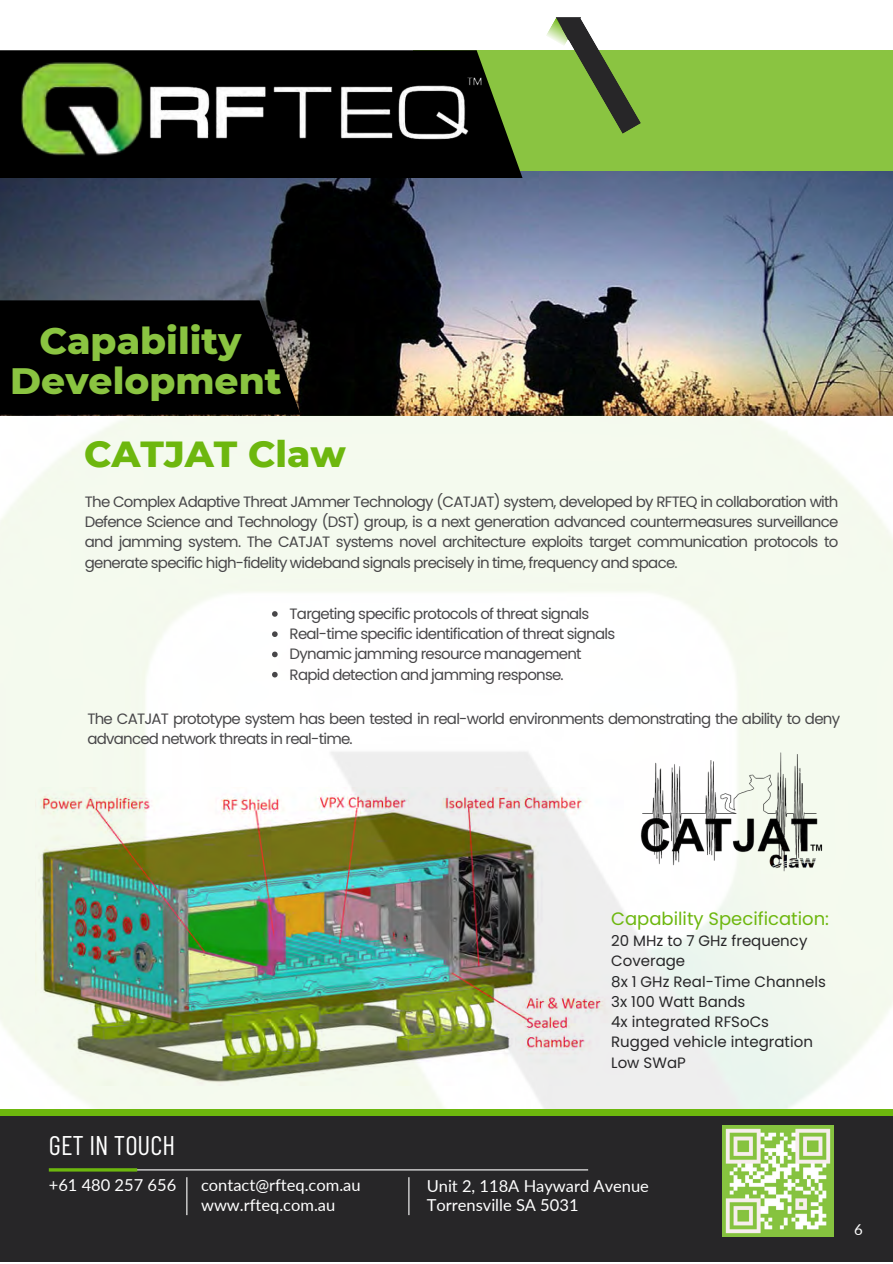
<style>
.page{position:relative;width:893px;height:1264px;background:#fff}
.page>*{position:absolute;margin:0;border:0;box-sizing:border-box;transform-origin:0 0}
.t1{font:800 37.5px "Montserrat";color:#8ac441}
.t2{font:800 37.05px "Montserrat";color:#6db70e}
.t3{font:27px "Barlow Condensed";color:#fff}
.t4{font:18px "Poppins";color:#6db70e}
.t5{font:16.5px "Lato";color:#fff}
.t6{font:15px/20.2px "Poppins";letter-spacing:-.05em;color:#484749;text-align:justify}
.t7{font:15px/20.2px "Poppins";color:#272628}
.t8{font:15px "Lato";color:#fff}
</style>
<div class="page">
<img style="left:0;top:171px;width:892px;height:937px">
<img style="left:35px;top:787px;width:588px;height:298px">
<img style="left:611px;top:721px;width:226px;height:170px">
<svg style="left:272px;top:611px;width:5px;height:5px"></svg>
<svg style="left:272px;top:631px;width:5px;height:6px"></svg>
<svg style="left:272px;top:651px;width:5px;height:6px"></svg>
<svg style="left:272px;top:672px;width:5px;height:5px"></svg>
<div style="left:0;top:300px;width:300px;height:115px;background:#000"></div>
<div style="left:0;top:1112px;width:892px;height:150px;background:#272628"></div>
<div style="left:0;top:1108px;width:892px;height:7px;background:#6db70e"></div>
<hr style="left:51px;top:1169px;width:537px;height:1px;background:#fff">
<hr style="left:49px;top:1168px;width:88px;height:3px;background:#6db70e">
<hr style="left:186px;top:1177px;width:1px;height:38px;background:#fff">
<hr style="left:408px;top:1177px;width:1px;height:38px;background:#fff">
<img style="left:722px;top:1125px;width:111px;height:111px">
<div style="left:413px;top:51px;width:479px;height:120px;background:#8ac441"></div>
<svg style="left:522px;top:17px;width:119px;height:156px"></svg>
<svg style="left:0;top:50px;width:522px;height:128px;background:#101608"></svg>
<img style="left:17px;top:54px;width:141px;height:107px">
<img style="left:107px;top:64px;width:403px;height:99px">
<p class="t1" style="left:39px;top:318px;width:203px">Capability</p>
<p class="t1" style="left:10px;top:357px;width:273px">Development</p>
<p class="t2" style="left:84px;top:431px;width:263px">CATJAT Claw</p>
<p class="t6" style="left:85px;top:491px;width:755px">The Complex Adaptive Threat JAmmer Technology (CATJAT) system, developed by RFTEQ in collaboration with Defence Science and Technology (DST) group, is a next generation advanced countermeasures surveillance and jamming system. The CATJAT systems novel architecture exploits target communication protocols to generate specific high-fidelity wideband signals precisely in time, frequency and space.</p>
<p class="t6" style="left:289px;top:603px;width:301px">Targeting specific protocols of threat signals</p>
<p class="t6" style="left:289px;top:624px;width:327px">Real-time specific identification of threat signals</p>
<p class="t6" style="left:289px;top:644px;width:293px">Dynamic jamming resource management</p>
<p class="t6" style="left:289px;top:664px;width:275px">Rapid detection and jamming response.</p>
<p class="t6" style="left:87px;top:708px;width:754px">The CATJAT prototype system has been tested in real-world environments demonstrating the ability to deny advanced network threats in real-time.</p>
<p class="t4" style="left:611px;top:905px;width:219px">Capability Specification:</p>
<p class="t7" style="left:611px;top:930px;width:198px">20 MHz to 7 GHz frequency<br>Coverage</p>
<p class="t7" style="left:611px;top:971px;width:216px">8x 1 GHz Real-Time Channels</p>
<p class="t7" style="left:611px;top:991px;width:136px">3x 100 Watt Bands</p>
<p class="t7" style="left:611px;top:1011px;width:159px">4x integrated RFSoCs</p>
<p class="t7" style="left:611px;top:1031px;width:203px">Rugged vehicle integration</p>
<p class="t7" style="left:611px;top:1052px;width:76px">Low SWaP</p>
<p class="t3" style="left:49px;top:1127px;width:128px">GET IN TOUCH</p>
<p class="t5" style="left:49px;top:1174px;width:129px">+61 480 257 656</p>
<p class="t5" style="left:201px;top:1174px;width:161px">contact@rfteq.com.au</p>
<p class="t5" style="left:426px;top:1175px;width:224px">Unit 2, 118A Hayward Avenue</p>
<p class="t5" style="left:201px;top:1194px;width:136px">www.rfteq.com.au</p>
<p class="t5" style="left:426px;top:1194px;width:153px">Torrensville SA 5031</p>
<p class="t8" style="left:853px;top:1220px;width:10px">6</p>
</div>
